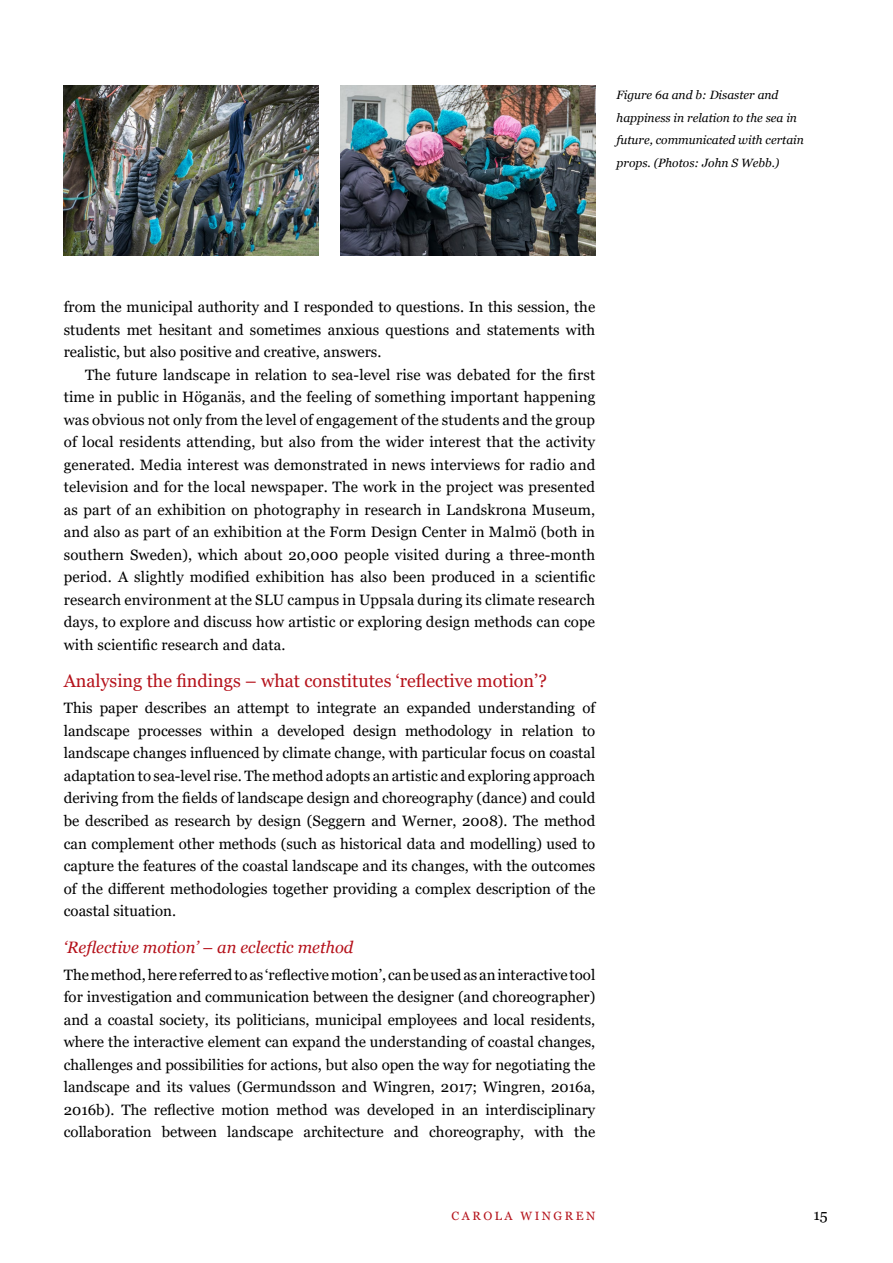
<style>
.page{position:relative;width:893px;height:1263px;background:#fff}
.page>*{position:absolute;margin:0;border:0;box-sizing:border-box;transform-origin:0 0}
.LR_subhead_1{font:18px "Georgia";color:#b5121b}
.LR_subhead_2{font:italic 16.5px "Georgia";color:#b5111a}
.LR_body_text_no_inde{font:15px/22.5px "Georgia";color:#000;text-align:justify}
.LR_body_text{font:15px/22.5px "Georgia";color:#000;text-align:justify}
.LR_caption{font:italic 12px/22.5px "Georgia";color:#000}
.t1{font:12px "Georgia";letter-spacing:.21em;color:#b5121b}
</style>
<div class="page">
<img style="left:64px;top:86px;width:255px;height:170px">
<img style="left:340px;top:85px;width:256px;height:171px">
<p class="LR_caption" style="left:617px;top:84px;width:189px">Figure 6a and b: Disaster and happiness in relation to the sea in future, communicated with certain props. (Photos: John S Webb.)</p>
<p class="LR_body_text" style="left:64px;top:296px;width:533px">from the municipal authority and I responded to questions. In this session, the students met hesitant and sometimes anxious questions and statements with realistic, but also positive and creative, answers.</p>
<p class="LR_body_text" style="left:64px;top:364px;width:533px;text-indent:21px">The future landscape in relation to sea-level rise was debated for the first time in public in Höganäs, and the feeling of something important happening was obvious not only from the level of engagement of the students and the group of local residents attending, but also from the wider interest that the activity generated. Media interest was demonstrated in news interviews for radio and television and for the local newspaper. The work in the project was presented as part of an exhibition on photography in research in Landskrona Museum, and also as part of an exhibition at the Form Design Center in Malmö (both in southern Sweden), which about 20,000 people visited during a three-month period. A slightly modified exhibition has also been produced in a scientific research environment at the SLU campus in Uppsala during its climate research days, to explore and discuss how artistic or exploring design methods can cope with scientific research and data.</p>
<p class="LR_subhead_1" style="left:64px;top:670px;width:485px">Analysing the findings – what constitutes ‘reflective motion’?</p>
<p class="LR_body_text_no_inde" style="left:64px;top:697px;width:533px">This paper describes an attempt to integrate an expanded understanding of landscape processes within a developed design methodology in relation to landscape changes influenced by climate change, with particular focus on coastal adaptation to sea-level rise. The method adopts an artistic and exploring approach deriving from the fields of landscape design and choreography (dance) and could be described as research by design (Seggern and Werner, 2008). The method can complement other methods (such as historical data and modelling) used to capture the features of the coastal landscape and its changes, with the outcomes of the different methodologies together providing a complex description of the coastal situation.</p>
<p class="LR_subhead_2" style="left:64px;top:937px;width:291px">‘Reflective motion’ – an eclectic method</p>
<p class="LR_body_text_no_inde" style="left:64px;top:963px;width:533px">The method, here referred to as ‘reflective motion’, can be used as an interactive tool for investigation and communication between the designer (and choreographer) and a coastal society, its politicians, municipal employees and local residents, where the interactive element can expand the understanding of coastal changes, challenges and possibilities for actions, but also open the way for negotiating the landscape and its values (Germundsson and Wingren, 2017; Wingren, 2016a, 2016b). The reflective motion method was developed in an interdisciplinary collaboration between landscape architecture and choreography, with the</p>
<p class="t1" style="left:452px;top:1209px;width:145px">CAROLA WINGREN</p>
<p class="LR_body_text" style="left:813px;top:1204px;width:16px">15</p>
</div>
